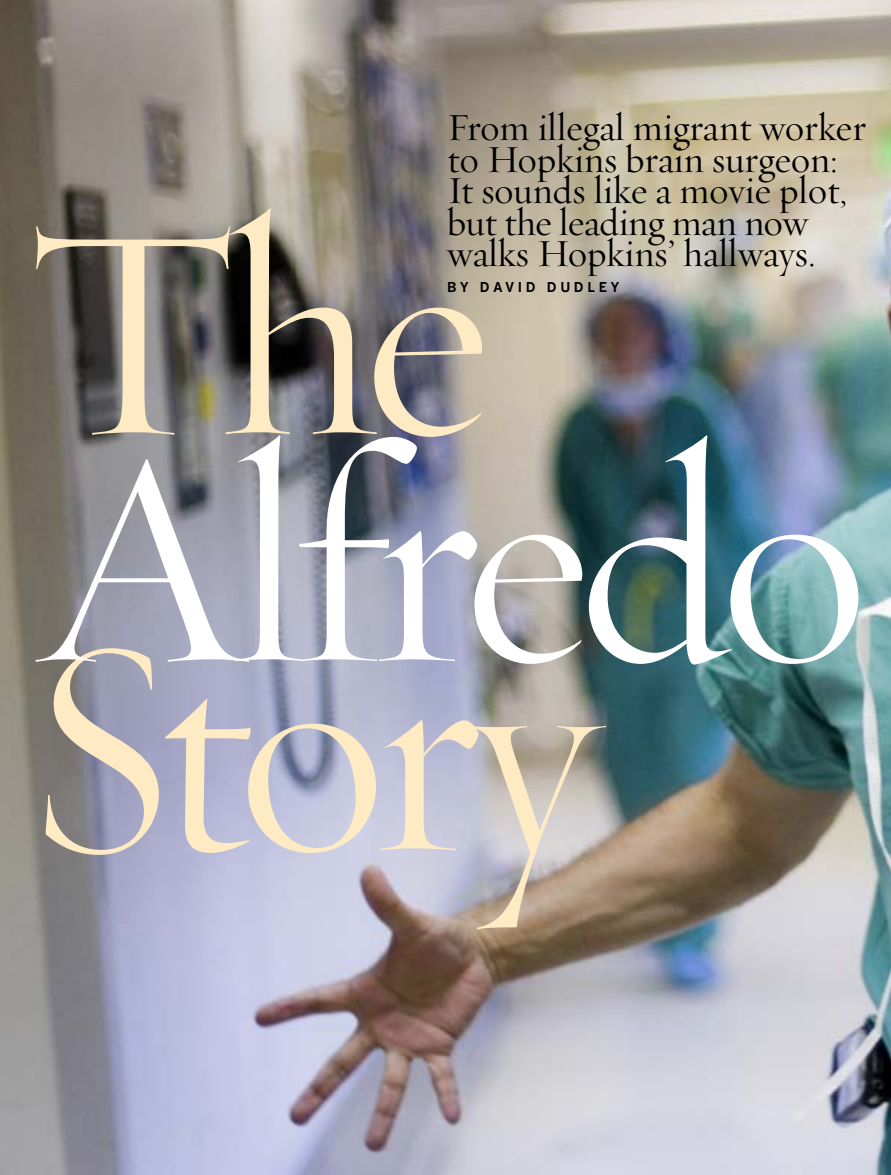
<style>
.page{position:relative;width:891px;height:1175px;background:#fff}
.page>*{position:absolute;margin:0;border:0;box-sizing:border-box;transform-origin:0 0}
.t1{font:309.15px "Requiem Fine HTF Roman";letter-spacing:-.045em;color:#feebc4}
.t2{font:309.15px "Requiem Fine HTF Roman";letter-spacing:-.045em;color:#fff}
.t3{font:39px/31.5px "Requiem Display HTF Roman";color:#000}
.t4{font:700 13.5px "Benton Gothic";letter-spacing:.265em;color:#000}
</style>
<div class="page">
<img style="left:0;top:0;width:891px;height:1174px">
<p class="t3" style="left:447px;top:111px;width:420px">From illegal migrant worker to Hopkins brain surgeon:<br>It sounds like a movie plot, but the leading man now walks Hopkins’ hallways.</p>
<p class="t4" style="left:447px;top:279px;width:174px">BY DAVID DUDLEY</p>
<h1 class="t1" style="left:24px;top:145px;width:469px">The</h1>
<h1 class="t2" style="left:37px;top:372px;width:834px">Alfredo</h1>
<h1 class="t1" style="left:21px;top:561px;width:577px">Story</h1>
</div>
